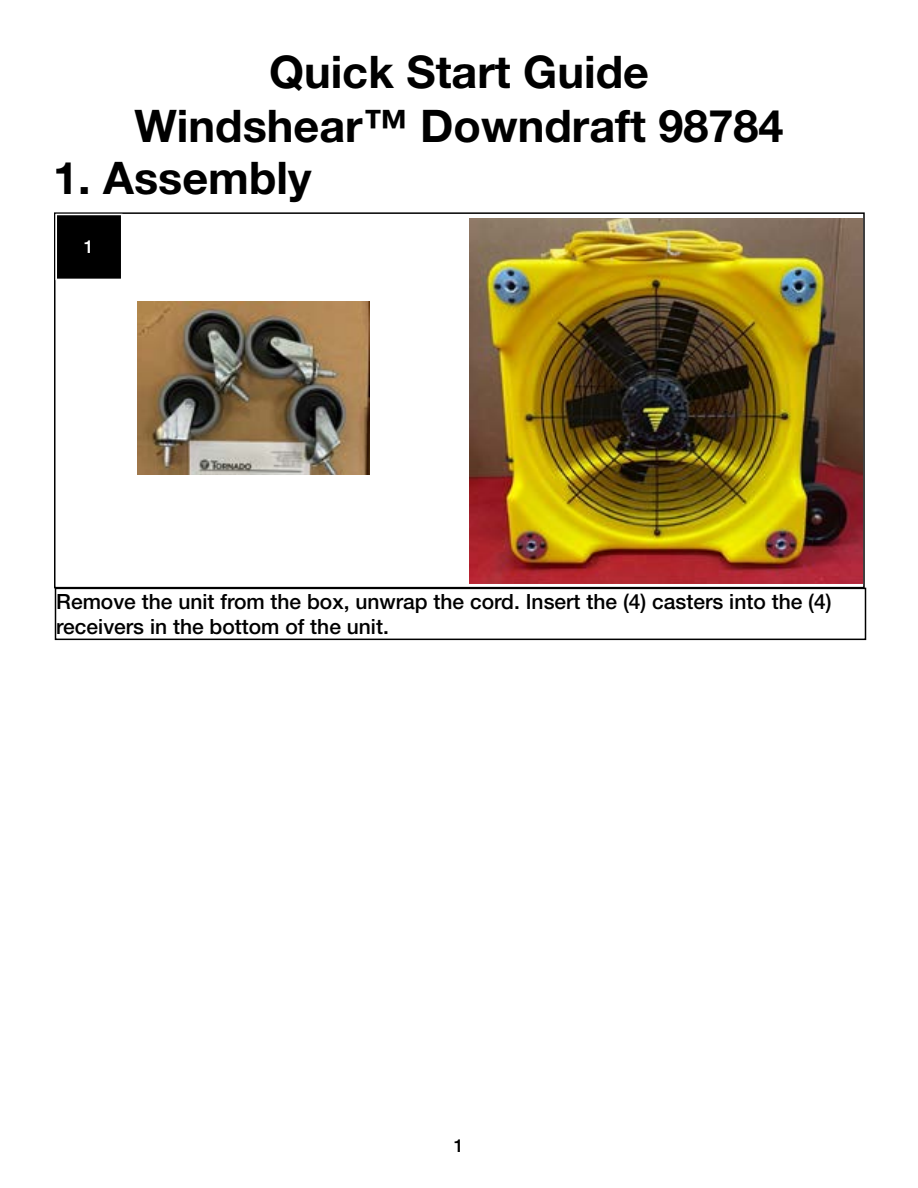
<style>
.page{position:relative;width:918px;height:1188px;background:#fff}
.page>*{position:absolute;margin:0;border:0;box-sizing:border-box;transform-origin:0 0}
.t1{font:700 45px/54px "Helvetica Neue LT Std";color:#000;text-align:center}
.t2{font:500 21px/25.2px "Helvetica Neue LT Std";color:#000}
.t3{font:500 18px "Helvetica Neue LT Std";color:#000}
.t4{font:500 18px "Helvetica Neue LT Std";color:#fff}
</style>
<div class="page">
<img style="left:138px;top:302px;width:231px;height:173px">
<div style="left:54px;top:212px;width:811px;height:376px;border:2px solid #000"></div>
<div style="left:56px;top:215px;width:66px;height:64px;background:#000"></div>
<div style="left:56px;top:214px;width:66px;height:66px;border:2px solid #fff"></div>
<img style="left:470px;top:218px;width:392px;height:365px">
<div style="left:55px;top:588px;width:811px;height:52px;border:2px solid #000"></div>
<h1 class="t1" style="left:134px;top:44px;width:651px">Quick Start Guide<br>Windshear™ Downdraft 98784</h1>
<h1 class="t1" style="left:53px;top:150px;width:260px">1. Assembly</h1>
<p class="t4" style="left:84px;top:236px;width:12px">1</p>
<p class="t2" style="left:56px;top:588px;width:777px">Remove the unit from the box, unwrap the cord. Insert the (4) casters into the (4) receivers in the bottom of the unit.</p>
<p class="t3" style="left:454px;top:1135px;width:12px">1</p>
</div>
